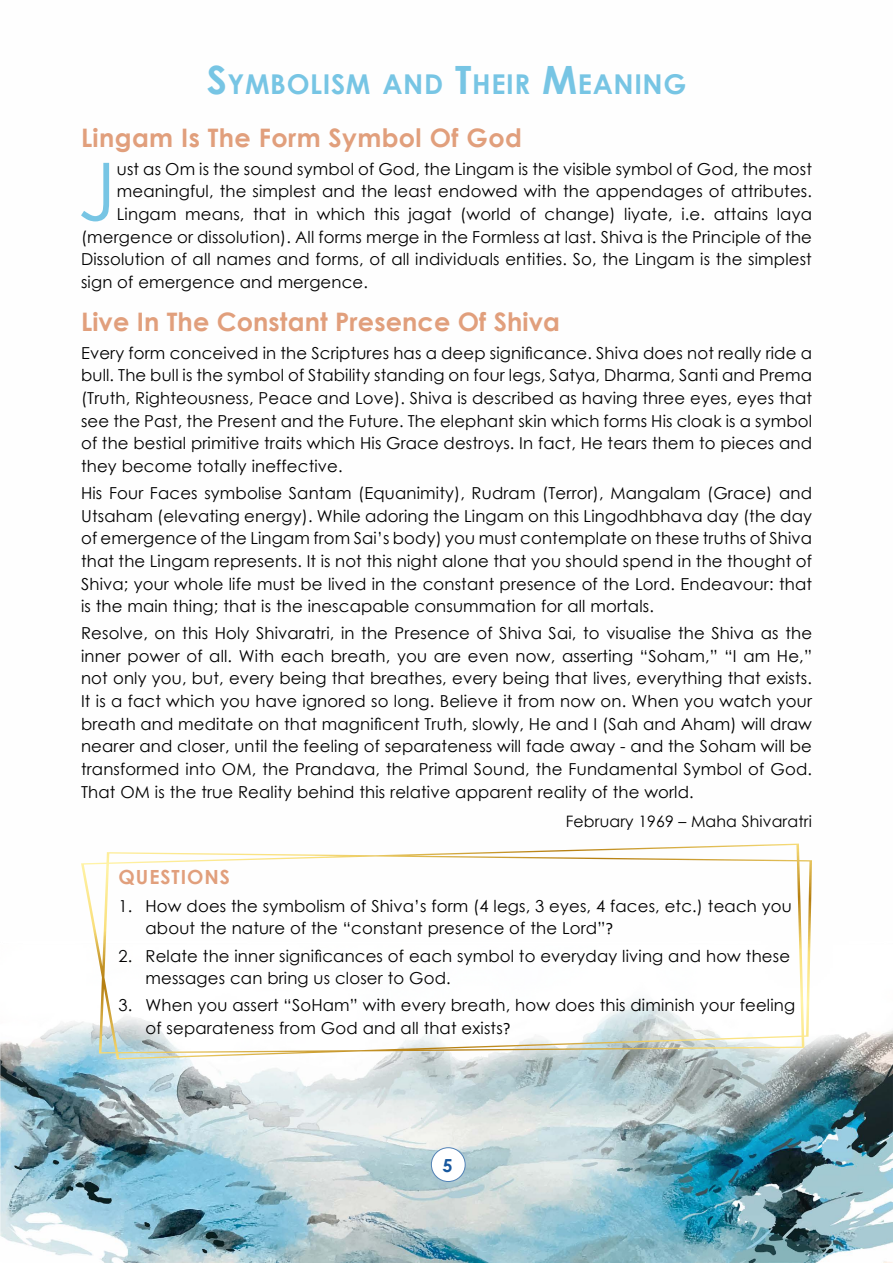
<style>
.page{position:relative;width:893px;height:1263px;background:#fff}
.page>*{position:absolute;margin:0;border:0;box-sizing:border-box;transform-origin:0 0}
.t1{font:79.5px "Century Gothic";color:#77c5e4}
.t2{font:700 27.3px "Century Gothic";letter-spacing:.02em;color:#77c5e4}
.t3{font:700 25.5px "Century Gothic";letter-spacing:.005em;color:#e19f7c}
.t4{font:700 19.5px "Century Gothic";letter-spacing:.05em;color:#e19f7c}
.t5{font:700 18px "Century Gothic";color:#18589e}
.t6{font:16.5px/22.6px "Century Gothic";letter-spacing:.01em;color:#000;text-align:justify}
.t7{font:15.75px "Century Gothic";letter-spacing:.01em;color:#000}
.s1{font-size:39px}
.s2{font-family:"Calibri"}
</style>
<div class="page">
<img style="left:0;top:1022px;width:893px;height:241px">
<svg style="left:81px;top:843px;width:731px;height:216px"></svg>
<div style="left:431px;top:1148px;width:34px;height:33px;background:#fff;border-radius:50%"></div>
<div style="left:431px;top:1147px;width:35px;height:35px;border:1px solid #5282b6;border-radius:50%"></div>
<h2 class="t2" style="left:207px;top:63px;width:481px"><span class="s1">S</span>YMBOLISM AND <span class="s1">T</span>HEIR <span class="s1">M</span>EANING</h2>
<h3 class="t3" style="left:81px;top:118px;width:442px">Lingam Is The Form Symbol Of God</h3>
<h1 class="t1" style="left:78px;top:136px;width:40px">J</h1>
<p class="t6" style="left:117px;top:157px;width:697px">ust as Om is the sound symbol of God, the Lingam is the visible symbol of God, the most</p>
<p class="t6" style="left:117px;top:180px;width:697px">meaningful, the simplest and the least endowed with the appendages of attributes.</p>
<p class="t6" style="left:117px;top:202px;width:697px">Lingam means, that in which this jagat (world of change) liyate, i.e. attains laya</p>
<p class="t6" style="left:81px;top:225px;width:732px">(mergence or dissolution). All forms merge in the Formless at last. Shiva is the Principle of the</p>
<p class="t6" style="left:81px;top:248px;width:732px">Dissolution of all names and forms, of all individuals entities. So, the Lingam is the simplest</p>
<p class="t6" style="left:81px;top:270px;width:288px">sign of emergence and mergence.</p>
<h3 class="t3" style="left:81px;top:302px;width:481px">Live In The Constant Presence Of Shiva</h3>
<p class="t6" style="left:81px;top:341px;width:732px">Every form conceived in the Scriptures has a deep significance. Shiva does not really ride a bull. The bull is the symbol of Stability standing on four legs, Satya, Dharma, Santi and Prema (Truth, Righteousness, Peace and Love). Shiva is described as having three eyes, eyes that see the Past, the Present and the Future. The elephant skin which forms His cloak is a symbol of the bestial primitive traits which His Grace destroys. In fact, He tears them to pieces and they become totally ineffective.</p>
<p class="t6" style="left:81px;top:481px;width:733px">His Four Faces symbolise Santam (Equanimity), Rudram (Terror), Mangalam (Grace) and Utsaham (elevating energy). While adoring the Lingam on this Lingodhbhava day (the day of emergence of the Lingam from Sai’s body) you must contemplate on these truths of Shiva that the Lingam represents. It is not this night alone that you should spend in the thought of Shiva; your whole life must be lived in the constant presence of the Lord. Endeavour: that is the main thing; that is the inescapable consummation for all mortals.</p>
<p class="t6" style="left:81px;top:621px;width:732px">Resolve, on this Holy Shivaratri, in the Presence of Shiva Sai, to visualise the Shiva as the inner power of all. With each breath, you are even now, asserting “Soham,” “I am He,” not only you, but, every being that breathes, every being that lives, everything that exists.<br>It is a fact which you have ignored so long. Believe it from now on. When you watch your breath and meditate on that magnificent Truth, slowly, He and I (Sah and Aham) will draw nearer and closer, until the feeling of separateness will fade away - and the Soham will be transformed into OM, the Prandava, the Primal Sound, the Fundamental Symbol of God.<br>That OM is the true Reality behind this relative apparent reality of the world.</p>
<p class="t7" style="left:566px;top:810px;width:248px">February 1969 – Maha Shivaratri</p>
<p class="t4" style="left:119px;top:862px;width:113px">QUESTIONS</p>
<p class="t6" style="left:146px;top:894px;width:648px;text-indent:-27px">1. How does the symbolism of Shiva’s form (4 legs, 3 eyes, 4 faces, etc.) teach you about the nature of the “constant presence of the Lord”<span class="s2">?</span></p>
<p class="t6" style="left:146px;top:944px;width:646px;line-height:22.2px;text-indent:-27px">2. Relate the inner significances of each symbol to everyday living and how these messages can bring us closer to God.</p>
<p class="t6" style="left:146px;top:994px;width:651px;text-indent:-27px">3. When you assert “SoHam” with every breath, how does this diminish your feeling of separateness from God and all that exists<span class="s2">?</span></p>
<p class="t5" style="left:442px;top:1151px;width:12px">5</p>
</div>
